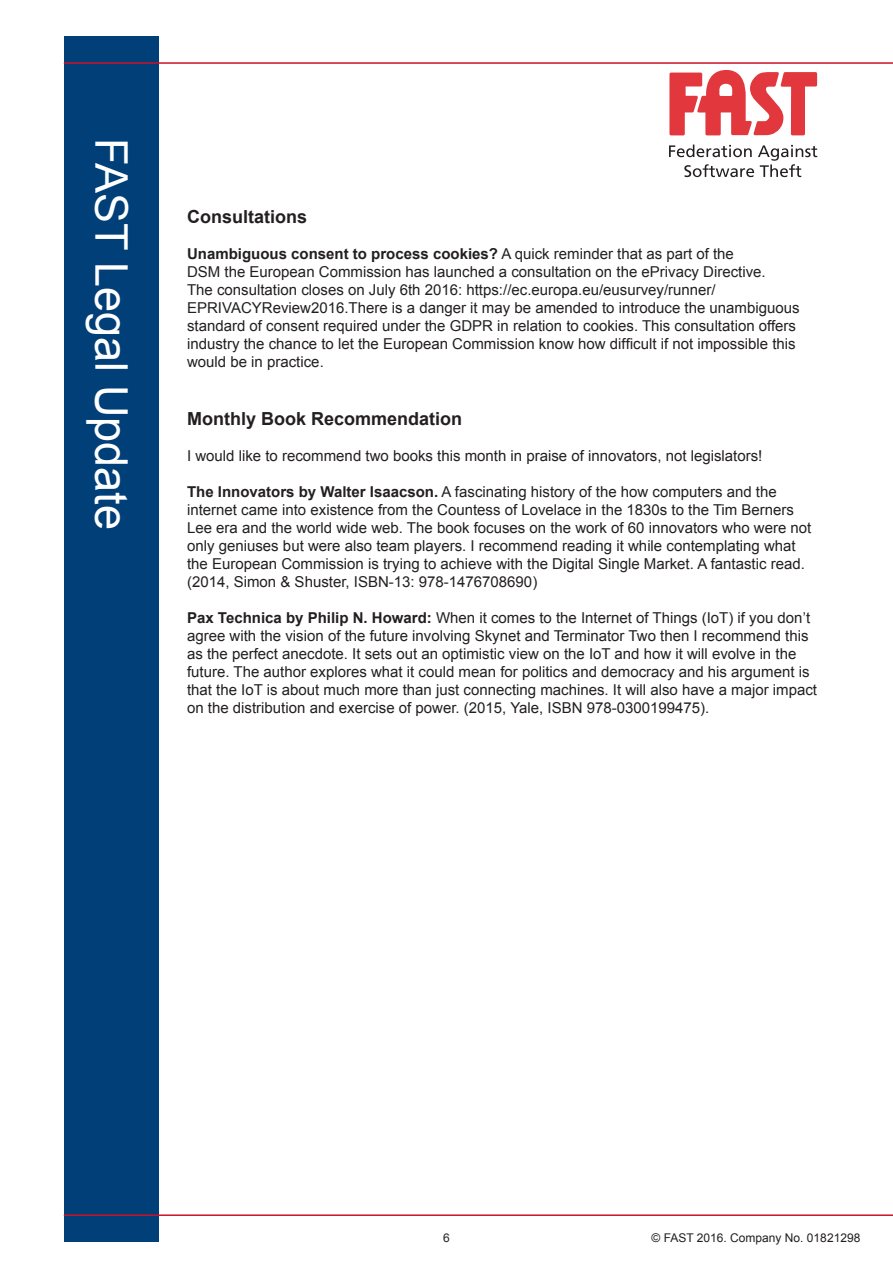
<style>
.page{position:relative;width:893px;height:1263px;background:#fff}
.page>*{position:absolute;margin:0;border:0;box-sizing:border-box;transform-origin:0 0}
.t1{font:45px "Arial";color:#fff}
.t2{font:700 18px "Arial";color:#231f20}
.t3{font:15px/18px "Arial";color:#231f20}
.t4{font:12px "Arial";color:#231f20}
.s1{font-weight:700}
</style>
<div class="page">
<div style="left:64px;top:36px;width:95px;height:1206px;background:#003f77"></div>
<hr style="left:64px;top:1214px;width:829px;height:2px;background:#ce1126">
<hr style="left:64px;top:62px;width:829px;height:2px;background:#ce1126">
<svg style="left:669px;top:145px;width:148px;height:32px"></svg>
<svg style="left:669px;top:70px;width:148px;height:65px"></svg>
<h1 class="t1" style="left:141px;top:138px;width:393px;rotate:90deg">FAST Legal Update</h1>
<p class="t2" style="left:187px;top:205px;width:122px">Consultations</p>
<p class="t3" style="left:187px;top:245px;width:614px"><span class="s1">Unambiguous consent to process cookies?</span> A quick reminder that as part of the<br>DSM the European Commission has launched a consultation on the ePrivacy Directive.<br>The consultation closes on July 6th 2016: https://ec.europa.eu/eusurvey/runner/ EPRIVACYReview2016.There is a danger it may be amended to introduce the unambiguous standard of consent required under the GDPR in relation to cookies. This consultation offers industry the chance to let the European Commission know how difficult if not impossible this would be in practice.</p>
<p class="t2" style="left:187px;top:406px;width:277px">Monthly Book Recommendation</p>
<p class="t3" style="left:187px;top:447px;width:577px">I would like to recommend two books this month in praise of innovators, not legislators!</p>
<p class="t3" style="left:187px;top:483px;width:626px"><span class="s1">The Innovators by Walter Isaacson.</span> A fascinating history of the how computers and the internet came into existence from the Countess of Lovelace in the 1830s to the Tim Berners Lee era and the world wide web. The book focuses on the work of 60 innovators who were not only geniuses but were also team players. I recommend reading it while contemplating what the European Commission is trying to achieve with the Digital Single Market. A fantastic read. (2014, Simon &amp; Shuster, ISBN-13: 978-1476708690)</p>
<p class="t3" style="left:187px;top:609px;width:631px"><span class="s1">Pax Technica by Philip N. Howard:</span> When it comes to the Internet of Things (IoT) if you don’t agree with the vision of the future involving Skynet and Terminator Two then I recommend this as the perfect anecdote. It sets out an optimistic view on the IoT and how it will evolve in the future. The author explores what it could mean for politics and democracy and his argument is that the IoT is about much more than just connecting machines. It will also have a major impact on the distribution and exercise of power. (2015, Yale, ISBN 978-0300199475).</p>
<p class="t4" style="left:443px;top:1230px;width:8px">6</p>
<p class="t4" style="left:652px;top:1230px;width:210px">© FAST 2016. Company No. 01821298</p>
</div>
